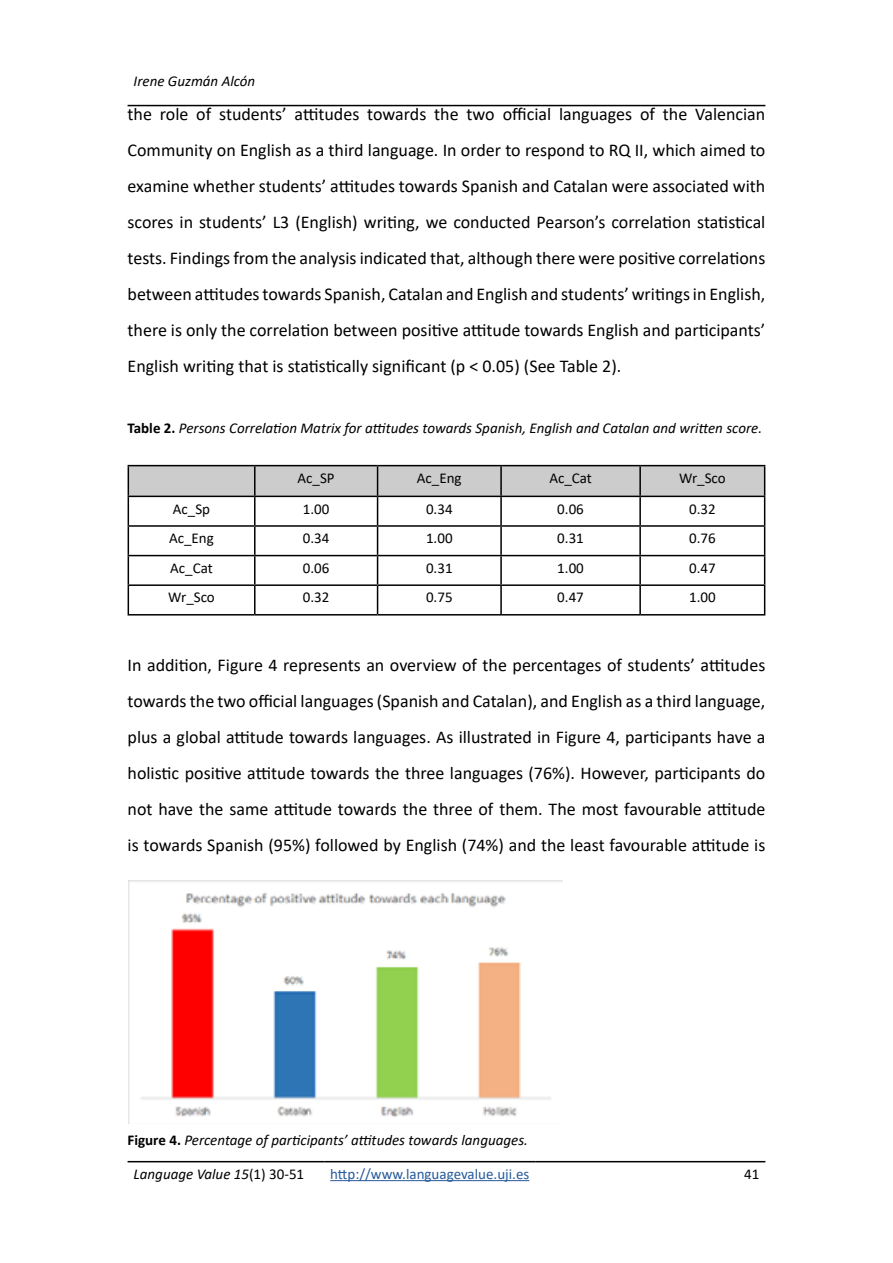
<style>
.page{position:relative;width:893px;height:1263px;background:#fff}
.page>*{position:absolute;margin:0;border:0;box-sizing:border-box;transform-origin:0 0}
.t1{font:18px/36px "Calibri";color:#000;text-align:justify}
.t2{font:italic 15px "Calibri";color:#000}
.t3{font:15px "Calibri";color:#000}
.t4{font:15px "Calibri";color:#275b9b}
.s1{font-weight:700;font-style:normal}
.s2{font-style:normal}
</style>
<div class="page">
<hr style="left:128px;top:465px;width:127px;height:1px;background:#000">
<hr style="left:255px;top:465px;width:123px;height:1px;background:#000">
<hr style="left:378px;top:465px;width:123px;height:1px;background:#000">
<hr style="left:501px;top:465px;width:139px;height:1px;background:#000">
<hr style="left:640px;top:465px;width:125px;height:1px;background:#000">
<svg style="left:128px;top:466px;width:637px;height:148px"></svg>
<hr style="left:128px;top:614px;width:127px;height:1px;background:#000">
<hr style="left:255px;top:614px;width:123px;height:1px;background:#000">
<hr style="left:378px;top:614px;width:123px;height:1px;background:#000">
<hr style="left:501px;top:614px;width:139px;height:1px;background:#000">
<hr style="left:640px;top:614px;width:125px;height:1px;background:#000">
<hr style="left:128px;top:105px;width:637px;height:1px;background:#000">
<hr style="left:128px;top:1161px;width:196px;height:1px;background:#000">
<hr style="left:324px;top:1161px;width:212px;height:1px;background:#000">
<hr style="left:536px;top:1161px;width:229px;height:1px;background:#000">
<hr style="left:330px;top:1180px;width:199px;height:1px;background:#275b9b">
<img style="left:128px;top:881px;width:435px;height:242px">
<p class="t2" style="left:134px;top:71px;width:123px">Irene Guzmán Alcón</p>
<p class="t1" style="left:128px;top:95px;width:639px">the role of students’ attitudes towards the two official languages of the Valencian Community on English as a third language. In order to respond to RQ II, which aimed to examine whether students’ attitudes towards Spanish and Catalan were associated with scores in students’ L3 (English) writing, we conducted Pearson’s correlation statistical tests. Findings from the analysis indicated that, although there were positive correlations between attitudes towards Spanish, Catalan and English and students’ writings in English, there is only the correlation between positive attitude towards English and participants’ English writing that is statistically significant (p &lt; 0.05) (See Table 2).</p>
<p class="t2" style="left:128px;top:418px;width:636px"><span class="s1">Table 2.</span> Persons Correlation Matrix for attitudes towards Spanish, English and Catalan and written score.</p>
<p class="t3" style="left:298px;top:467px;width:39px">Ac_SP</p>
<p class="t3" style="left:417px;top:467px;width:46px">Ac_Eng</p>
<p class="t3" style="left:549px;top:467px;width:44px">Ac_Cat</p>
<p class="t3" style="left:679px;top:467px;width:48px">Wr_Sco</p>
<p class="t3" style="left:173px;top:498px;width:39px">Ac_Sp</p>
<p class="t3" style="left:303px;top:498px;width:28px">1.00</p>
<p class="t3" style="left:426px;top:498px;width:28px">0.34</p>
<p class="t3" style="left:557px;top:498px;width:28px">0.06</p>
<p class="t3" style="left:689px;top:498px;width:28px">0.32</p>
<p class="t3" style="left:169px;top:528px;width:46px">Ac_Eng</p>
<p class="t3" style="left:303px;top:528px;width:28px">0.34</p>
<p class="t3" style="left:426px;top:528px;width:28px">1.00</p>
<p class="t3" style="left:557px;top:528px;width:28px">0.31</p>
<p class="t3" style="left:689px;top:528px;width:28px">0.76</p>
<p class="t3" style="left:170px;top:557px;width:44px">Ac_Cat</p>
<p class="t3" style="left:303px;top:557px;width:28px">0.06</p>
<p class="t3" style="left:426px;top:557px;width:28px">0.31</p>
<p class="t3" style="left:557px;top:557px;width:28px">1.00</p>
<p class="t3" style="left:689px;top:557px;width:28px">0.47</p>
<p class="t3" style="left:168px;top:587px;width:48px">Wr_Sco</p>
<p class="t3" style="left:303px;top:587px;width:28px">0.32</p>
<p class="t3" style="left:426px;top:587px;width:28px">0.75</p>
<p class="t3" style="left:557px;top:587px;width:28px">0.47</p>
<p class="t3" style="left:689px;top:587px;width:28px">1.00</p>
<p class="t1" style="left:128px;top:647px;width:639px">In addition, Figure 4 represents an overview of the percentages of students’ attitudes towards the two official languages (Spanish and Catalan), and English as a third language, plus a global attitude towards languages. As illustrated in Figure 4, participants have a holistic positive attitude towards the three languages (76%). However, participants do not have the same attitude towards the three of them. The most favourable attitude is towards Spanish (95%) followed by English (74%) and the least favourable attitude is</p>
<p class="t2" style="left:128px;top:1129px;width:402px"><span class="s1">Figure 4.</span> Percentage of participants’ attitudes towards languages.</p>
<p class="t2" style="left:134px;top:1163px;width:172px">Language Value 15<span class="s2">(1) 30-51</span></p>
<p class="t4" style="left:330px;top:1163px;width:201px">http://www.languagevalue.uji.es</p>
<p class="t3" style="left:744px;top:1163px;width:17px">41</p>
</div>
